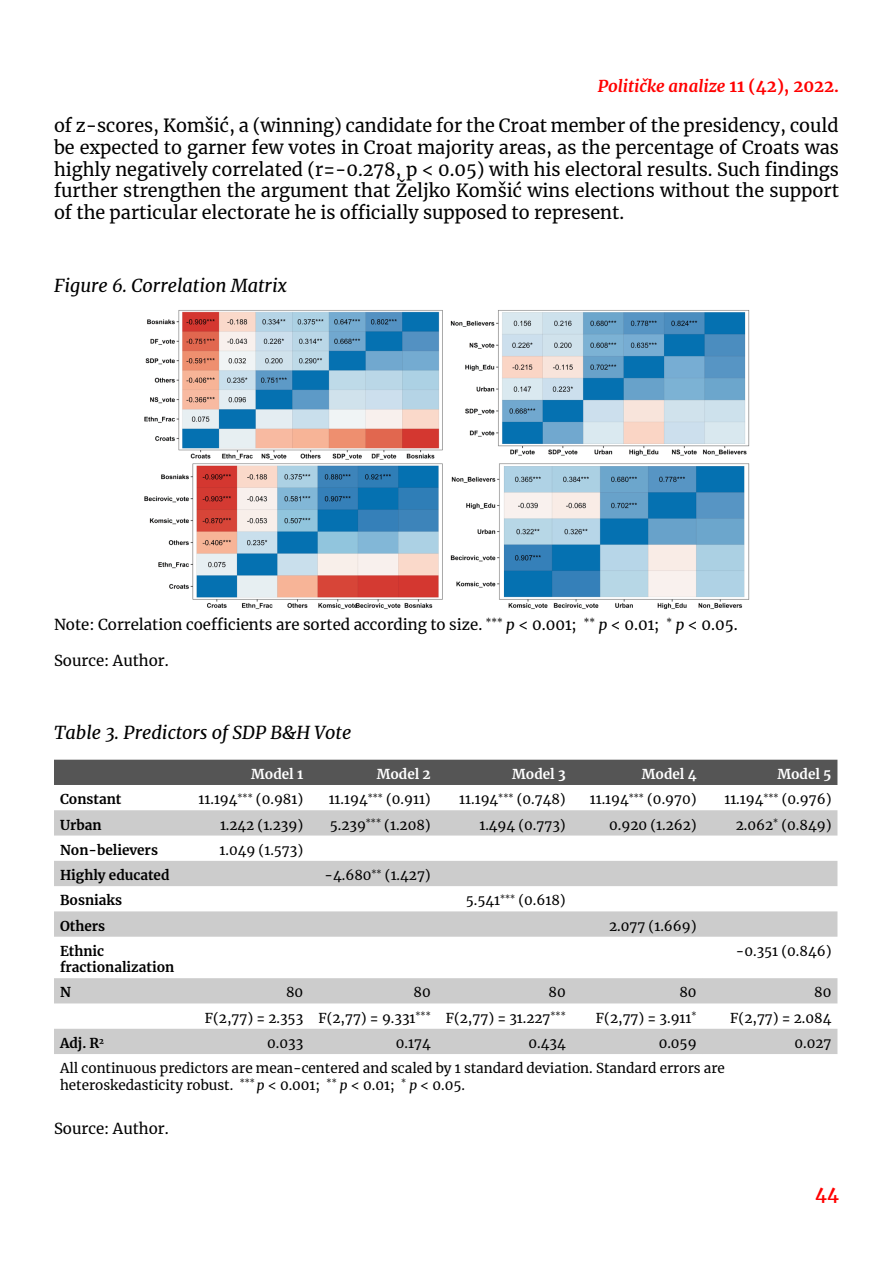
<style>
.page{position:relative;width:893px;height:1263px;background:#fff}
.page>*{position:absolute;margin:0;border:0;box-sizing:border-box;transform-origin:0 0}
.t1{font:18px/21.6px "Merriweather";color:#000;text-align:justify}
.t2{font:italic 18px "Merriweather";color:#000}
.t3{font:700 18px "Merriweather";color:#f00}
.t4{font:italic 700 16.5px "Merriweather";color:#f00}
.t5{font:15px "Merriweather";color:#000}
.t6{font:13.5px/16.2px "Merriweather";color:#000}
.t7{font:700 13.5px/16.2px "Merriweather";color:#000}
.t8{font:700 13.5px "Merriweather";color:#fff}
.s1{font-style:normal}
.s2{font-style:italic}
</style>
<div class="page">
<div style="left:54px;top:760px;width:783px;height:25px;background:#555"></div>
<svg style="left:54px;top:810px;width:783px;height:244px;fill:#ccc"></svg>
<img style="left:144px;top:310px;width:606px;height:300px">
<p class="t4" style="left:598px;top:74px;width:243px">Političke analize <span class="s1">11 (42), 2022.</span></p>
<p class="t1" style="left:54px;top:115px;width:786px">of z-scores, Komšić, a (winning) candidate for the Croat member of the presidency, could be expected to garner few votes in Croat majority areas, as the percentage of Croats was highly negatively correlated (r=-0.278, p &lt; 0.05) with his electoral results. Such findings further strengthen the argument that Željko Komšić wins elections without the support of the particular electorate he is officially supposed to represent.</p>
<p class="t2" style="left:54px;top:273px;width:234px">Figure 6. Correlation Matrix</p>
<p class="t5" style="left:54px;top:614px;width:685px">Note: Correlation coefficients are sorted according to size. <sup>***</sup> <span class="s2">p</span> &lt; 0.001; <sup>**</sup> <span class="s2">p</span> &lt; 0.01; <sup>*</sup> <span class="s2">p</span> &lt; 0.05.</p>
<p class="t5" style="left:54px;top:650px;width:116px">Source: Author.</p>
<p class="t2" style="left:54px;top:720px;width:299px">Table 3. Predictors of SDP B&amp;H Vote</p>
<p class="t8" style="left:251px;top:765px;width:54px">Model 1</p>
<p class="t8" style="left:377px;top:765px;width:56px">Model 2</p>
<p class="t8" style="left:512px;top:765px;width:55px">Model 3</p>
<p class="t8" style="left:642px;top:765px;width:56px">Model 4</p>
<p class="t8" style="left:777px;top:765px;width:56px">Model 5</p>
<p class="t7" style="left:60px;top:791px;width:63px">Constant</p>
<p class="t6" style="left:199px;top:791px;width:106px">11.194<sup>***</sup> (0.981)</p>
<p class="t6" style="left:329px;top:791px;width:104px">11.194<sup>***</sup> (0.911)</p>
<p class="t6" style="left:459px;top:791px;width:108px">11.194<sup>***</sup> (0.748)</p>
<p class="t6" style="left:590px;top:791px;width:108px">11.194<sup>***</sup> (0.970)</p>
<p class="t6" style="left:724px;top:791px;width:109px">11.194<sup>***</sup> (0.976)</p>
<p class="t7" style="left:60px;top:816px;width:43px">Urban</p>
<p class="t6" style="left:220px;top:816px;width:85px">1.242 (1.239)</p>
<p class="t6" style="left:330px;top:816px;width:102px">5.239<sup>***</sup> (1.208)</p>
<p class="t6" style="left:479px;top:816px;width:88px">1.494 (0.773)</p>
<p class="t6" style="left:609px;top:816px;width:89px">0.920 (1.262)</p>
<p class="t6" style="left:736px;top:816px;width:97px">2.062<sup>*</sup> (0.849)</p>
<p class="t7" style="left:60px;top:841px;width:100px">Non-believers</p>
<p class="t6" style="left:220px;top:841px;width:85px">1.049 (1.573)</p>
<p class="t7" style="left:60px;top:867px;width:111px">Highly educated</p>
<p class="t6" style="left:325px;top:867px;width:108px">-4.680<sup>**</sup> (1.427)</p>
<p class="t7" style="left:60px;top:892px;width:64px">Bosniaks</p>
<p class="t6" style="left:466px;top:892px;width:101px">5.541<sup>***</sup> (0.618)</p>
<p class="t7" style="left:60px;top:917px;width:47px">Others</p>
<p class="t6" style="left:609px;top:917px;width:89px">2.077 (1.669)</p>
<p class="t7" style="left:60px;top:942px;width:116px">Ethnic fractionalization</p>
<p class="t6" style="left:736px;top:942px;width:97px">-0.351 (0.846)</p>
<p class="t7" style="left:60px;top:984px;width:12px">N</p>
<p class="t6" style="left:286px;top:984px;width:19px">80</p>
<p class="t6" style="left:413px;top:984px;width:19px">80</p>
<p class="t6" style="left:548px;top:984px;width:19px">80</p>
<p class="t6" style="left:679px;top:984px;width:19px">80</p>
<p class="t6" style="left:814px;top:984px;width:19px">80</p>
<p class="t6" style="left:205px;top:1009px;width:100px">F(2,77) = 2.353</p>
<p class="t6" style="left:318px;top:1009px;width:114px">F(2,77) = 9.331<sup>***</sup></p>
<p class="t6" style="left:446px;top:1009px;width:121px">F(2,77) = 31.227<sup>***</sup></p>
<p class="t6" style="left:596px;top:1009px;width:102px">F(2,77) = 3.911<sup>*</sup></p>
<p class="t6" style="left:730px;top:1009px;width:103px">F(2,77) = 2.084</p>
<p class="t7" style="left:60px;top:1035px;width:46px">Adj. R<sup>2</sup></p>
<p class="t6" style="left:267px;top:1035px;width:38px">0.033</p>
<p class="t6" style="left:396px;top:1035px;width:36px">0.174</p>
<p class="t6" style="left:529px;top:1035px;width:39px">0.434</p>
<p class="t6" style="left:659px;top:1035px;width:39px">0.059</p>
<p class="t6" style="left:794px;top:1035px;width:38px">0.027</p>
<p class="t6" style="left:60px;top:1060px;width:666px">All continuous predictors are mean-centered and scaled by 1 standard deviation. Standard errors are heteroskedasticity robust. <sup>***</sup> <span class="s2">p</span> &lt; 0.001; <sup>**</sup> <span class="s2">p</span> &lt; 0.01; <sup>*</sup> <span class="s2">p</span> &lt; 0.05.</p>
<p class="t5" style="left:54px;top:1118px;width:116px">Source: Author.</p>
<p class="t3" style="left:815px;top:1181px;width:25px">44</p>
</div>
